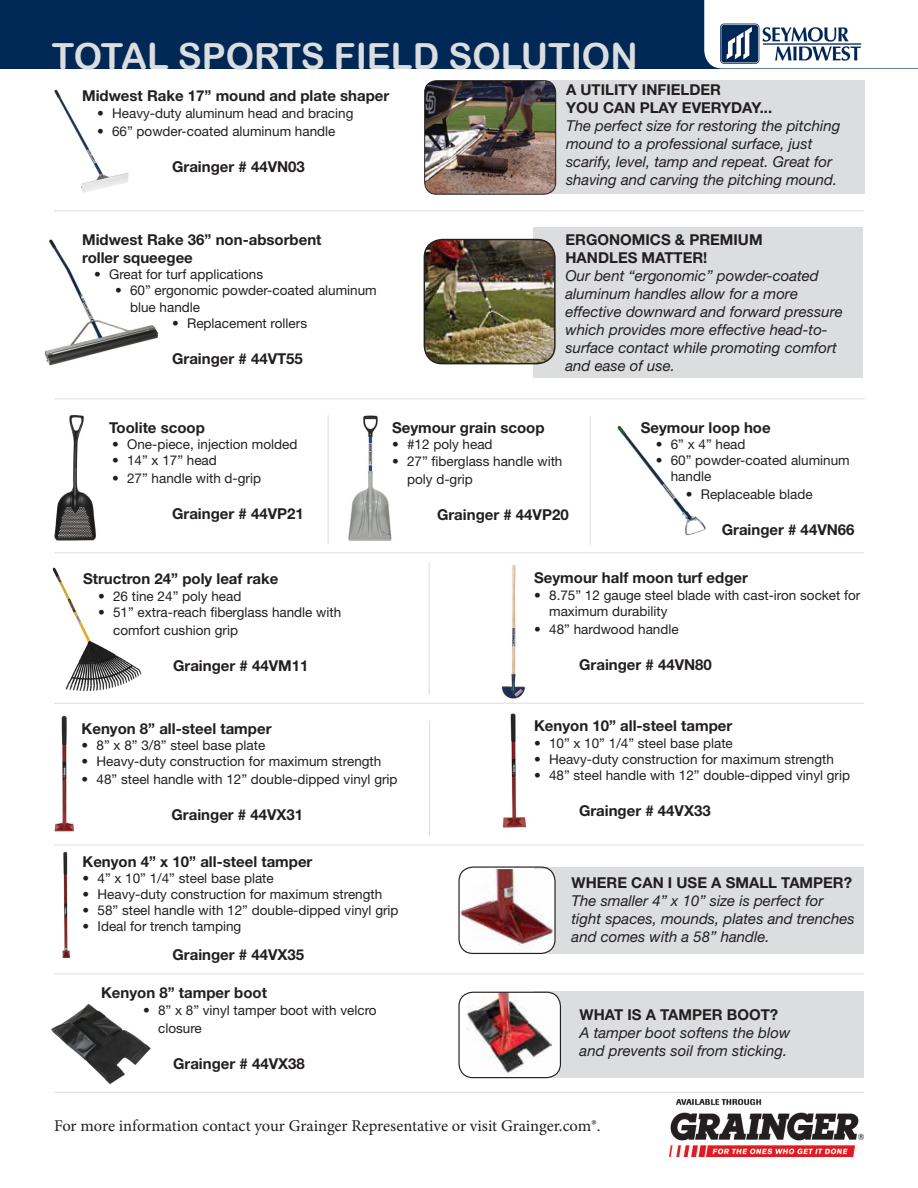
<style>
.page{position:relative;width:918px;height:1188px;background:#fff}
.page>*{position:absolute;margin:0;border:0;box-sizing:border-box;transform-origin:0 0}
.t1{font:36px "Arial Rounded MT Bold";color:#dcddde}
.t2{font:16.5px "Minion Pro";letter-spacing:-.005em;color:#231f20}
.t3{font:700 15px/18px "Helvetica Neue LT Std";color:#231f20}
.t4{font:italic 15px/18px "Helvetica Neue LT Std";color:#231f20}
.t5{font:13.5px/16.2px "Helvetica Neue LT Std";color:#231f20}
</style>
<div class="page">
<div style="left:534px;top:867px;width:330px;height:87px;background:#dcddde"></div>
<div style="left:534px;top:992px;width:330px;height:86px;background:#dcddde"></div>
<img style="left:54px;top:844px;width:48px;height:115px">
<img style="left:51px;top:1003px;width:100px;height:81px">
<img style="left:54px;top:715px;width:20px;height:117px">
<img style="left:502px;top:713px;width:25px;height:115px">
<img style="left:54px;top:414px;width:42px;height:127px">
<img style="left:52px;top:567px;width:90px;height:125px">
<img style="left:617px;top:425px;width:89px;height:111px">
<img style="left:501px;top:565px;width:24px;height:134px">
<img style="left:327px;top:415px;width:65px;height:128px">
<img style="left:54px;top:89px;width:75px;height:104px">
<img style="left:44px;top:239px;width:118px;height:160px">
<div style="left:535px;top:80px;width:330px;height:114px;background:#dcddde"></div>
<img style="left:426px;top:81px;width:130px;height:112px">
<div style="left:424px;top:80px;width:132px;height:115px;border:1px solid #231f20;border-radius:12px"></div>
<div style="left:533px;top:228px;width:330px;height:150px;background:#dcddde"></div>
<img style="left:424px;top:240px;width:131px;height:124px">
<div style="left:424px;top:239px;width:132px;height:125px;border:2px solid #231f20;border-radius:18px"></div>
<img style="left:460px;top:869px;width:95px;height:84px">
<div style="left:458px;top:866px;width:98px;height:88px;border:1px solid #231f20;border-radius:14px"></div>
<div style="left:459px;top:992px;width:101px;height:86px;background:#fff;border-radius:14px"></div>
<img style="left:466px;top:992px;width:86px;height:81px">
<div style="left:458px;top:992px;width:103px;height:86px;border:1px solid #231f20;border-radius:14px"></div>
<div style="left:0;top:0;width:918px;height:69px;background:#002856"></div>
<hr style="left:54px;top:210px;width:810px;height:1px;background:#dcddde">
<hr style="left:55px;top:399px;width:810px;height:1px;background:#dcddde">
<hr style="left:54px;top:552px;width:810px;height:1px;background:#dcddde">
<hr style="left:54px;top:703px;width:810px;height:1px;background:#dcddde">
<hr style="left:54px;top:845px;width:810px;height:1px;background:#dcddde">
<hr style="left:54px;top:973px;width:810px;height:1px;background:#dcddde">
<hr style="left:429px;top:563px;width:1px;height:132px;background:#dcddde">
<hr style="left:429px;top:721px;width:1px;height:114px;background:#dcddde">
<hr style="left:328px;top:415px;width:1px;height:129px;background:#dcddde">
<hr style="left:590px;top:416px;width:1px;height:129px;background:#dcddde">
<img style="left:670px;top:1099px;width:194px;height:58px">
<hr style="left:54px;top:1092px;width:810px;height:1px;background:#dcddde">
<div style="left:704px;top:0;width:214px;height:68px;background:#fff"></div>
<img style="left:720px;top:22px;width:144px;height:42px">
<p class="t1" style="left:52px;top:35px;width:588px">TOTAL SPORTS FIELD SOLUTION</p>
<p class="t3" style="left:82px;top:87px;width:309px">Midwest Rake 17” mound and plate shaper</p>
<p class="t5" style="left:97px;top:105px;width:258px">• Heavy-duty aluminum head and bracing</p>
<p class="t5" style="left:97px;top:123px;width:240px">• 66” powder-coated aluminum handle</p>
<p class="t3" style="left:172px;top:157px;width:134px">Grainger # 44VN03</p>
<p class="t3" style="left:82px;top:230px;width:241px">Midwest Rake 36” non-absorbent roller squeegee</p>
<p class="t5" style="left:94px;top:266px;width:171px">• Great for turf applications</p>
<p class="t5" style="left:130px;top:282px;width:248px;text-indent:-15px">• 60” ergonomic powder-coated aluminum blue handle</p>
<p class="t5" style="left:172px;top:315px;width:137px">• Replacement rollers</p>
<p class="t3" style="left:172px;top:349px;width:132px">Grainger # 44VT55</p>
<p class="t3" style="left:566px;top:81px;width:156px">A UTILITY INFIELDER</p>
<p class="t3" style="left:566px;top:99px;width:208px">YOU CAN PLAY EVERYDAY...</p>
<p class="t4" style="left:566px;top:117px;width:276px">The perfect size for restoring the pitching</p>
<p class="t4" style="left:566px;top:135px;width:273px">mound to a professional surface, just scarify, level, tamp and repeat. Great for shaving and carving the pitching mound.</p>
<p class="t3" style="left:566px;top:230px;width:199px">ERGONOMICS &amp; PREMIUM</p>
<p class="t3" style="left:566px;top:248px;width:143px">HANDLES MATTER!</p>
<p class="t4" style="left:566px;top:266px;width:255px">Our bent “ergonomic” powder-coated</p>
<p class="t4" style="left:566px;top:284px;width:234px">aluminum handles allow for a more</p>
<p class="t4" style="left:566px;top:302px;width:279px">effective downward and forward pressure</p>
<p class="t4" style="left:566px;top:320px;width:273px">which provides more effective head-to&shy;surface contact while promoting comfort</p>
<p class="t4" style="left:566px;top:356px;width:111px">and ease of use.</p>
<p class="t3" style="left:109px;top:418px;width:97px">Toolite scoop</p>
<p class="t5" style="left:112px;top:436px;width:187px">• One-piece, injection molded</p>
<p class="t5" style="left:112px;top:452px;width:106px">• 14” x 17” head</p>
<p class="t5" style="left:112px;top:470px;width:151px">• 27” handle with d-grip</p>
<p class="t3" style="left:172px;top:504px;width:133px">Grainger # 44VP21</p>
<p class="t3" style="left:83px;top:570px;width:197px">Structron 24” poly leaf rake</p>
<p class="t5" style="left:98px;top:587px;width:145px">• 26 tine 24” poly head</p>
<p class="t5" style="left:113px;top:603px;width:230px;line-height:18px;text-indent:-15px">• 51” extra-reach fiberglass handle with comfort cushion grip</p>
<p class="t3" style="left:173px;top:656px;width:137px">Grainger # 44VM11</p>
<p class="t3" style="left:641px;top:418px;width:131px">Seymour loop hoe</p>
<p class="t5" style="left:656px;top:436px;width:91px">• 6” x 4” head</p>
<p class="t5" style="left:671px;top:452px;width:181px;text-indent:-15px">• 60” powder-coated aluminum handle</p>
<p class="t5" style="left:686px;top:486px;width:129px">• Replaceable blade</p>
<p class="t3" style="left:722px;top:521px;width:134px">Grainger # 44VN66</p>
<p class="t3" style="left:534px;top:569px;width:215px">Seymour half moon turf edger</p>
<p class="t5" style="left:549px;top:586px;width:313px;text-indent:-15px">• 8.75” 12 gauge steel blade with cast-iron socket for maximum durability</p>
<p class="t5" style="left:534px;top:621px;width:146px">• 48” hardwood handle</p>
<p class="t3" style="left:579px;top:655px;width:134px">Grainger # 44VN80</p>
<p class="t3" style="left:392px;top:419px;width:154px">Seymour grain scoop</p>
<p class="t5" style="left:392px;top:436px;width:102px">• #12 poly head</p>
<p class="t5" style="left:407px;top:452px;width:157px;line-height:18px;text-indent:-15px">• 27” fiberglass handle with poly d-grip</p>
<p class="t3" style="left:437px;top:505px;width:133px">Grainger # 44VP20</p>
<p class="t3" style="left:82px;top:719px;width:191px">Kenyon 8” all-steel tamper</p>
<p class="t5" style="left:82px;top:737px;width:185px">• 8” x 8” 3/8” steel base plate</p>
<p class="t5" style="left:82px;top:753px;width:301px">• Heavy-duty construction for maximum strength</p>
<p class="t5" style="left:82px;top:771px;width:318px">• 48” steel handle with 12” double-dipped vinyl grip</p>
<p class="t3" style="left:172px;top:805px;width:133px">Grainger # 44VX31</p>
<p class="t3" style="left:83px;top:852px;width:231px">Kenyon 4” x 10” all-steel tamper</p>
<p class="t5" style="left:83px;top:870px;width:193px">• 4” x 10” 1/4” steel base plate</p>
<p class="t5" style="left:83px;top:886px;width:301px">• Heavy-duty construction for maximum strength</p>
<p class="t5" style="left:83px;top:902px;width:318px">• 58” steel handle with 12” double-dipped vinyl grip</p>
<p class="t5" style="left:83px;top:918px;width:160px">• Ideal for trench tamping</p>
<p class="t3" style="left:173px;top:945px;width:133px">Grainger # 44VX35</p>
<p class="t3" style="left:101px;top:984px;width:167px">Kenyon 8” tamper boot</p>
<p class="t5" style="left:158px;top:1001px;width:220px;line-height:18px;text-indent:-15px">• 8” x 8” vinyl tamper boot with velcro closure</p>
<p class="t3" style="left:173px;top:1054px;width:133px">Grainger # 44VX38</p>
<p class="t3" style="left:534px;top:717px;width:200px">Kenyon 10” all-steel tamper</p>
<p class="t5" style="left:534px;top:735px;width:200px">• 10” x 10” 1/4” steel base plate</p>
<p class="t5" style="left:534px;top:751px;width:301px">• Heavy-duty construction for maximum strength</p>
<p class="t5" style="left:534px;top:767px;width:318px">• 48” steel handle with 12” double-dipped vinyl grip</p>
<p class="t3" style="left:579px;top:801px;width:133px">Grainger # 44VX33</p>
<p class="t3" style="left:572px;top:873px;width:282px">WHERE CAN I USE A SMALL TAMPER?</p>
<p class="t4" style="left:572px;top:891px;width:253px">The smaller 4” x 10” size is perfect for</p>
<p class="t4" style="left:572px;top:909px;width:285px">tight spaces, mounds, plates and trenches and comes with a 58” handle.</p>
<p class="t3" style="left:580px;top:1005px;width:200px">WHAT IS A TAMPER BOOT?</p>
<p class="t4" style="left:580px;top:1024px;width:212px">A tamper boot softens the blow</p>
<p class="t4" style="left:580px;top:1042px;width:209px">and prevents soil from sticking.</p>
<p class="t2" style="left:54px;top:1114px;width:548px">For more information contact your Grainger Representative or visit Grainger.com®.</p>
</div>
